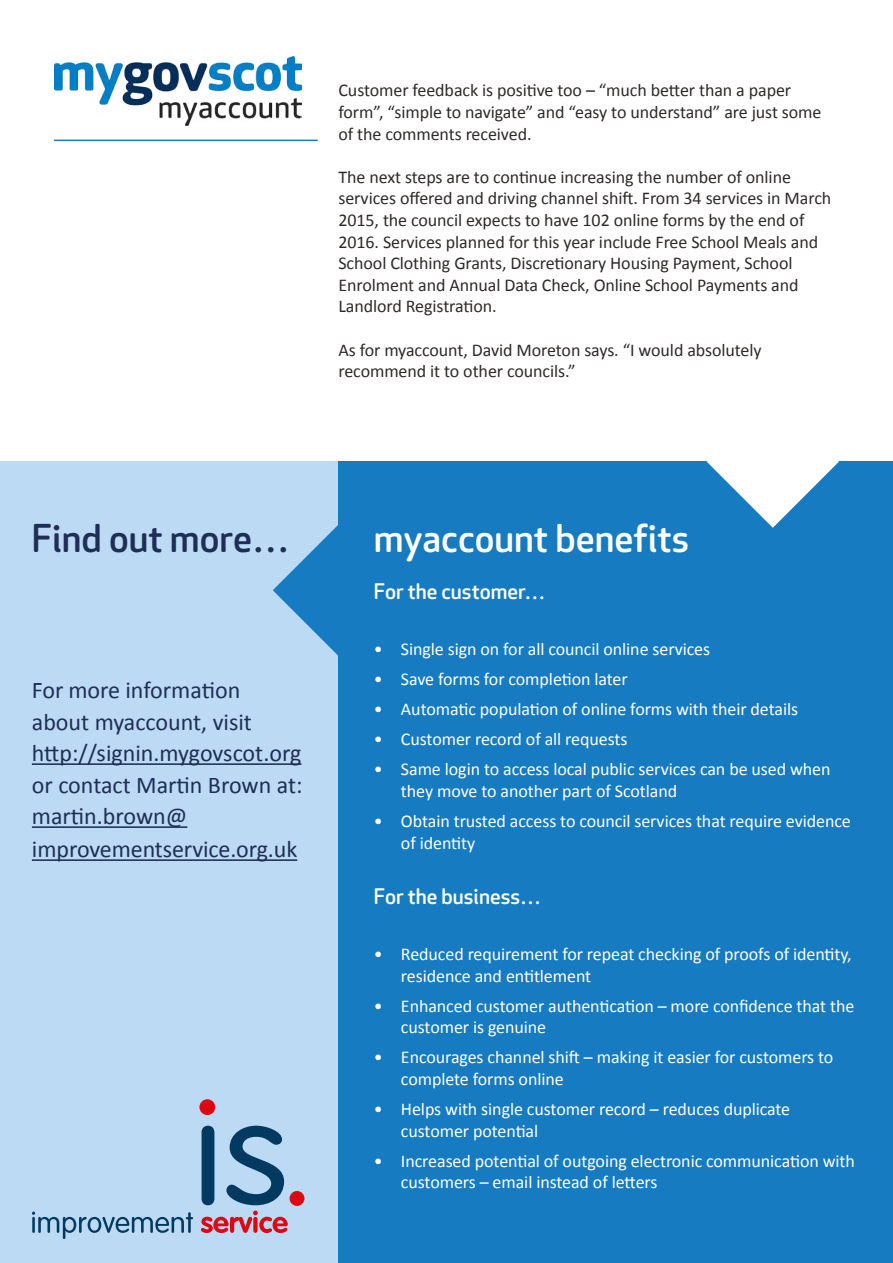
<style>
.page{position:relative;width:893px;height:1263px;background:#fff}
.page>*{position:absolute;margin:0;border:0;box-sizing:border-box;transform-origin:0 0}
.t1{font:500 37.5px "Apex Rounded";color:#fff}
.t2{font:500 37.5px "Apex Rounded";color:#1f2e55}
.t3{font:24px/31.8px "Calibri";letter-spacing:-.005em;color:#1f2e55}
.t4{font:500 21px "Apex Rounded";color:#fff}
.t5{font:18px/21.6px "Calibri";letter-spacing:-.005em;color:#fff}
.t6{font:18px/21.6px "Calibri";letter-spacing:-.005em;color:#2e2a29}
</style>
<div class="page">
<div style="left:0;top:462px;width:339px;height:801px;background:#bcdaf4"></div>
<div style="left:339px;top:461px;width:554px;height:802px;background:#167bc0"></div>
<svg style="left:273px;top:524px;width:66px;height:132px"></svg>
<svg style="left:707px;top:461px;width:132px;height:67px"></svg>
<img style="left:54px;top:57px;width:248px;height:69px">
<hr style="left:54px;top:140px;width:264px;height:1px;background:#167bc0">
<hr style="left:32px;top:763px;width:269px;height:2px;background:#1f2e55">
<hr style="left:32px;top:826px;width:155px;height:2px;background:#1f2e55">
<hr style="left:32px;top:859px;width:265px;height:2px;background:#1f2e55">
<svg style="left:32px;top:1211px;width:161px;height:28px"></svg>
<svg style="left:201px;top:1126px;width:87px;height:107px"></svg>
<div style="left:290px;top:1191px;width:14px;height:15px;background:#dd0714;border-radius:50%"></div>
<div style="left:199px;top:1099px;width:16px;height:16px;background:#dd0714;border-radius:50%"></div>
<p class="t6" style="left:338px;top:80px;width:485px">Customer feedback is positive too – “much better than a paper form”, “simple to navigate” and “easy to understand” are just some of the comments received.</p>
<p class="t6" style="left:338px;top:166px;width:494px">The next steps are to continue increasing the number of online services offered and driving channel shift. From 34 services in March 2015, the council expects to have 102 online forms by the end of 2016. Services planned for this year include Free School Meals and School Clothing Grants, Discretionary Housing Payment, School Enrolment and Annual Data Check, Online School Payments and Landlord Registration.</p>
<p class="t6" style="left:338px;top:339px;width:425px">As for myaccount, David Moreton says. “I would absolutely recommend it to other councils.”</p>
<h1 class="t2" style="left:32px;top:517px;width:259px">Find out more…</h1>
<h2 class="t3" style="left:32px;top:675px;width:272px">For more information about myaccount, visit http://signin.mygovscot.org or contact Martin Brown at: martin.brown@ improvementservice.org.uk</h2>
<h1 class="t1" style="left:374px;top:517px;width:317px">myaccount benefits</h1>
<p class="t4" style="left:374px;top:579px;width:173px">For the customer…</p>
<p class="t5" style="left:374px;top:638px;width:338px">• Single sign on for all council online services</p>
<p class="t5" style="left:374px;top:668px;width:255px">• Save forms for completion later</p>
<p class="t5" style="left:374px;top:698px;width:426px">• Automatic population of online forms with their details</p>
<p class="t5" style="left:374px;top:729px;width:255px">• Customer record of all requests</p>
<p class="t5" style="left:401px;top:759px;width:431px;text-indent:-27px">• Same login to access local public services can be used when they move to another part of Scotland</p>
<p class="t5" style="left:401px;top:810px;width:451px;text-indent:-27px">• Obtain trusted access to council services that require evidence of identity</p>
<p class="t4" style="left:374px;top:884px;width:169px">For the business…</p>
<p class="t5" style="left:401px;top:943px;width:452px;text-indent:-27px">• Reduced requirement for repeat checking of proofs of identity, residence and entitlement</p>
<p class="t5" style="left:401px;top:995px;width:455px;text-indent:-27px">• Enhanced customer authentication – more confidence that the customer is genuine</p>
<p class="t5" style="left:401px;top:1047px;width:434px;text-indent:-27px">• Encourages channel shift – making it easier for customers to complete forms online</p>
<p class="t5" style="left:401px;top:1098px;width:391px;text-indent:-27px">• Helps with single customer record – reduces duplicate customer potential</p>
<p class="t5" style="left:401px;top:1150px;width:455px;text-indent:-27px">• Increased potential of outgoing electronic communication with customers – email instead of letters</p>
</div>
